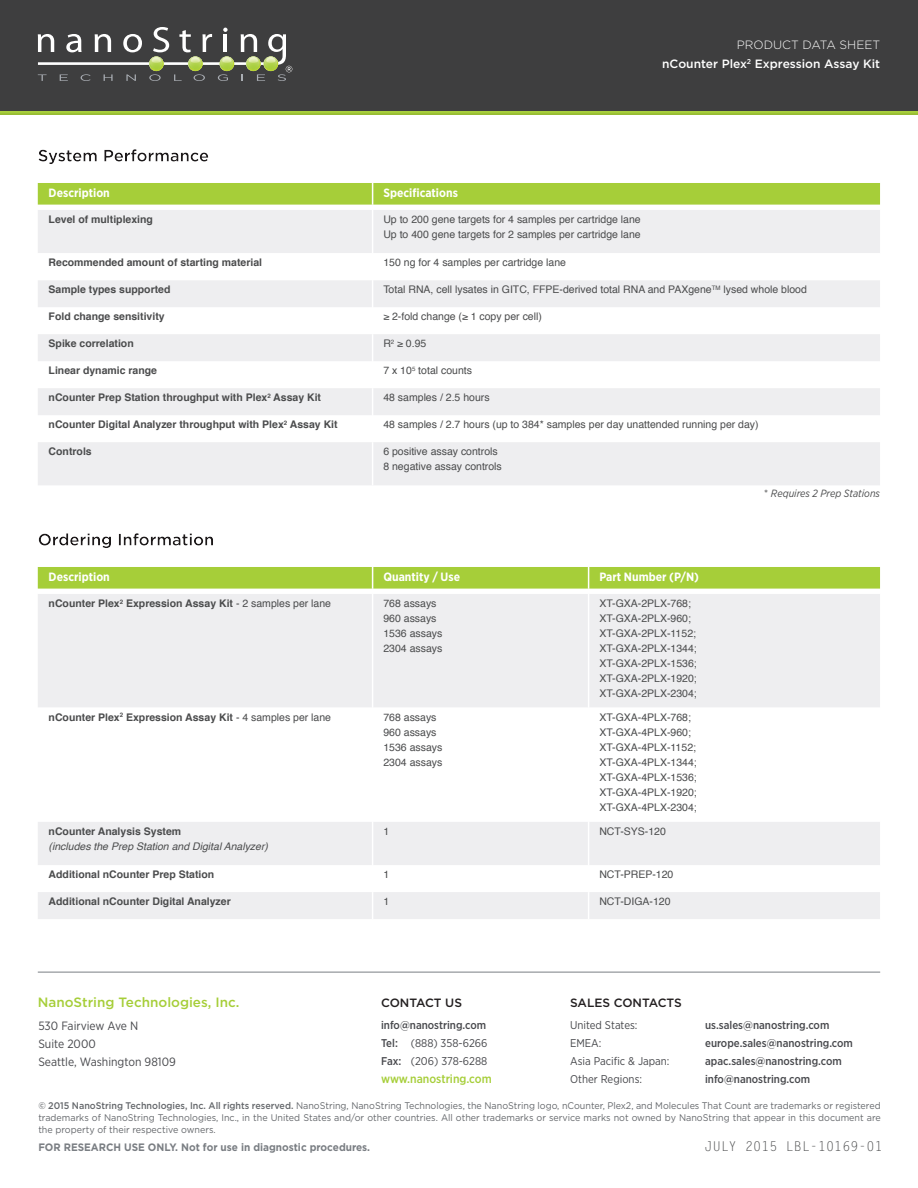
<style>
.page{position:relative;width:918px;height:1188px;background:#fff}
.page>*{position:absolute;margin:0;border:0;box-sizing:border-box;transform-origin:0 0}
.t1{font:500 13.5px "Gotham";color:#a6ce39}
.t2{font:13.5px "Letter Gothic Std";color:#4b4c4d}
.t3{font:700 12px "Gotham Narrow";color:#fff}
.t4{font:500 12px/19.5px "Gotham";color:#fff;text-align:right}
.t5{font:12px/18px "Gotham Narrow";color:#48494d}
.t6{font:500 12px "Gotham";color:#231f20}
.t7{font:500 12px "Gotham Narrow";color:#a6ce39}
.t8{font:500 11.25px "Gotham Narrow";color:#48494d}
.t9{font:11.25px "Gotham Narrow";color:#48494d}
.t10{font:700 10.8px "Gotham";color:#7a7e83;scale:.93 1}
.Cell_B_Text_2{font:10.5px "Helvetica";color:#4b4c4d}
.Cell_B_Text_1{font:700 10.5px "Helvetica";color:#4b4c4d}
.Cell_B_Text_1-2{font:italic 10.5px/15px "Helvetica";color:#4b4c4d}
.t11{font:italic 10.5px "Gotham Narrow";color:#4b4c4d}
.t12{font:9.6px/12px "Gotham";color:#64676b;text-align:justify;scale:.93 1}
.s1{font-weight:300}
.s2{font-style:normal}
.s3{font-weight:400}
.s4{font-weight:700;font-style:normal}
.s5{font-weight:500}
</style>
<div class="page">
<div style="left:0;top:0;width:918px;height:111px;background:#3e3e3f"></div>
<div style="left:0;top:111px;width:918px;height:6px;background:#231f20;opacity:.1"></div>
<svg style="left:38px;top:27px;width:254px;height:54px"></svg>
<hr style="left:38px;top:972px;width:842px;height:1px;background:#7a7e83">
<div style="left:38px;top:210px;width:842px;height:275px;background:#eeeef0"></div>
<div style="left:38px;top:183px;width:842px;height:22px;background:#a6ce39"></div>
<hr style="left:372px;top:210px;width:1px;height:43px;background:#fff">
<svg style="left:38px;top:253px;width:842px;height:189px"></svg>
<hr style="left:372px;top:442px;width:1px;height:43px;background:#fff">
<div style="left:38px;top:594px;width:842px;height:113px;background:#eeeef0"></div>
<svg style="left:38px;top:822px;width:842px;height:97px;fill:#eeeef0"></svg>
<hr style="left:372px;top:594px;width:1px;height:113px;background:#fff">
<hr style="left:372px;top:822px;width:1px;height:43px;background:#fff">
<svg style="left:372px;top:865px;width:1px;height:54px"></svg>
<div style="left:38px;top:567px;width:842px;height:22px;background:#a6ce39"></div>
<hr style="left:588px;top:594px;width:1px;height:113px;background:#fff">
<hr style="left:588px;top:822px;width:1px;height:43px;background:#fff">
<svg style="left:588px;top:865px;width:1px;height:54px"></svg>
<p class="t4" style="left:662px;top:34px;width:219px"><span class="s1">PRODUCT DATA SHEET<br></span>nCounter Plex<sup>2</sup> Expression Assay Kit</p>
<p class="t3" style="left:49px;top:185px;width:63px">Description</p>
<p class="t3" style="left:383px;top:185px;width:76px">Specifications</p>
<p class="Cell_B_Text_1" style="left:49px;top:211px;width:106px">Level of multiplexing</p>
<p class="Cell_B_Text_2" style="left:383px;top:211px;width:259px">Up to 200 gene targets for 4 samples per cartridge lane</p>
<p class="Cell_B_Text_2" style="left:383px;top:226px;width:259px">Up to 400 gene targets for 2 samples per cartridge lane</p>
<p class="Cell_B_Text_1" style="left:49px;top:254px;width:215px">Recommended amount of starting material</p>
<p class="Cell_B_Text_2" style="left:383px;top:255px;width:184px">150 ng for 4 samples per cartridge lane</p>
<p class="Cell_B_Text_1" style="left:49px;top:281px;width:123px">Sample types supported</p>
<p class="Cell_B_Text_2" style="left:383px;top:282px;width:425px">Total RNA, cell lysates in GITC, FFPE-derived total RNA and PAXgene<sup>TM</sup> lysed whole blood</p>
<p class="Cell_B_Text_1" style="left:49px;top:308px;width:118px">Fold change sensitivity</p>
<p class="Cell_B_Text_2" style="left:383px;top:309px;width:160px">≥ 2-fold change (≥ 1 copy per cell)</p>
<p class="Cell_B_Text_1" style="left:49px;top:335px;width:87px">Spike correlation</p>
<p class="Cell_B_Text_2" style="left:383px;top:336px;width:45px">R<sup>2</sup> ≥ 0.95</p>
<p class="Cell_B_Text_1" style="left:49px;top:362px;width:110px">Linear dynamic range</p>
<p class="Cell_B_Text_2" style="left:383px;top:363px;width:90px">7 x 10<sup>5</sup> total counts</p>
<p class="Cell_B_Text_1" style="left:49px;top:389px;width:274px">nCounter Prep Station throughput with Plex<sup>2</sup> Assay Kit</p>
<p class="Cell_B_Text_2" style="left:383px;top:390px;width:108px">48 samples / 2.5 hours</p>
<p class="Cell_B_Text_1" style="left:49px;top:416px;width:291px">nCounter Digital Analyzer throughput with Plex<sup>2</sup> Assay Kit</p>
<p class="Cell_B_Text_2" style="left:383px;top:417px;width:377px">48 samples / 2.7 hours (up to 384* samples per day unattended running per day)</p>
<p class="Cell_B_Text_1" style="left:49px;top:443px;width:45px">Controls</p>
<p class="Cell_B_Text_2" style="left:383px;top:444px;width:116px">6 positive assay controls</p>
<p class="Cell_B_Text_2" style="left:383px;top:459px;width:120px">8 negative assay controls</p>
<p class="t11" style="left:764px;top:487px;width:117px"><span class="s2">*</span> Requires 2 Prep Stations</p>
<p class="t3" style="left:49px;top:569px;width:63px">Description</p>
<p class="t3" style="left:383px;top:569px;width:78px">Quantity / Use</p>
<p class="t3" style="left:599px;top:569px;width:101px">Part Number (P/N)</p>
<p class="Cell_B_Text_1" style="left:49px;top:595px;width:284px">nCounter Plex<sup>2</sup> Expression Assay Kit <span class="s3">- 2 samples per lane</span></p>
<p class="Cell_B_Text_2" style="left:383px;top:595px;width:55px">768 assays</p>
<p class="Cell_B_Text_2" style="left:383px;top:610px;width:55px">960 assays</p>
<p class="Cell_B_Text_2" style="left:383px;top:625px;width:60px">1536 assays</p>
<p class="Cell_B_Text_2" style="left:383px;top:640px;width:60px">2304 assays</p>
<p class="Cell_B_Text_2" style="left:599px;top:595px;width:93px">XT-GXA-2PLX-768;</p>
<p class="Cell_B_Text_2" style="left:599px;top:610px;width:93px">XT-GXA-2PLX-960;</p>
<p class="Cell_B_Text_2" style="left:599px;top:625px;width:98px">XT-GXA-2PLX-1152;</p>
<p class="Cell_B_Text_2" style="left:599px;top:640px;width:99px">XT-GXA-2PLX-1344;</p>
<p class="Cell_B_Text_2" style="left:599px;top:655px;width:99px">XT-GXA-2PLX-1536;</p>
<p class="Cell_B_Text_2" style="left:599px;top:670px;width:99px">XT-GXA-2PLX-1920;</p>
<p class="Cell_B_Text_2" style="left:599px;top:685px;width:99px">XT-GXA-2PLX-2304;</p>
<p class="Cell_B_Text_1" style="left:49px;top:709px;width:284px">nCounter Plex<sup>2</sup> Expression Assay Kit <span class="s3">- 4 samples per lane</span></p>
<p class="Cell_B_Text_2" style="left:383px;top:709px;width:55px">768 assays</p>
<p class="Cell_B_Text_2" style="left:383px;top:724px;width:55px">960 assays</p>
<p class="Cell_B_Text_2" style="left:383px;top:739px;width:60px">1536 assays</p>
<p class="Cell_B_Text_2" style="left:383px;top:754px;width:60px">2304 assays</p>
<p class="Cell_B_Text_2" style="left:599px;top:709px;width:93px">XT-GXA-4PLX-768;</p>
<p class="Cell_B_Text_2" style="left:599px;top:724px;width:93px">XT-GXA-4PLX-960;</p>
<p class="Cell_B_Text_2" style="left:599px;top:739px;width:98px">XT-GXA-4PLX-1152;</p>
<p class="Cell_B_Text_2" style="left:599px;top:754px;width:99px">XT-GXA-4PLX-1344;</p>
<p class="Cell_B_Text_2" style="left:599px;top:769px;width:99px">XT-GXA-4PLX-1536;</p>
<p class="Cell_B_Text_2" style="left:599px;top:784px;width:99px">XT-GXA-4PLX-1920;</p>
<p class="Cell_B_Text_2" style="left:599px;top:799px;width:99px">XT-GXA-4PLX-2304;</p>
<p class="Cell_B_Text_1-2" style="left:49px;top:824px;width:221px"><span class="s4">nCounter Analysis System<br></span>(includes the Prep Station and Digital Analyzer)</p>
<p class="Cell_B_Text_2" style="left:383px;top:823px;width:7px">1</p>
<p class="Cell_B_Text_2" style="left:599px;top:823px;width:68px">NCT-SYS-120</p>
<p class="Cell_B_Text_1" style="left:49px;top:866px;width:167px">Additional nCounter Prep Station</p>
<p class="Cell_B_Text_2" style="left:383px;top:867px;width:7px">1</p>
<p class="Cell_B_Text_2" style="left:599px;top:867px;width:76px">NCT-PREP-120</p>
<p class="Cell_B_Text_1" style="left:49px;top:893px;width:184px">Additional nCounter Digital Analyzer</p>
<p class="Cell_B_Text_2" style="left:383px;top:894px;width:7px">1</p>
<p class="Cell_B_Text_2" style="left:599px;top:894px;width:73px">NCT-DIGA-120</p>
<p class="t1" style="left:38px;top:993px;width:203px">NanoString Technologies, Inc.</p>
<p class="t5" style="left:38px;top:1017px;width:139px">530 Fairview Ave N<br>Suite 2000<br>Seattle, Washington 98109</p>
<p class="t6" style="left:381px;top:995px;width:82px">CONTACT US</p>
<p class="t6" style="left:570px;top:995px;width:113px">SALES CONTACTS</p>
<p class="t8" style="left:381px;top:1018px;width:107px">info@nanostring.com</p>
<p class="t9" style="left:570px;top:1018px;width:69px">United States:</p>
<p class="t8" style="left:705px;top:1018px;width:126px">us.sales@nanostring.com</p>
<p class="t9" style="left:381px;top:1036px;width:108px"><span class="s5">Tel:</span> (888) 358-6266</p>
<p class="t9" style="left:570px;top:1036px;width:33px">EMEA:</p>
<p class="t8" style="left:705px;top:1036px;width:149px">europe.sales@nanostring.com</p>
<p class="t9" style="left:381px;top:1054px;width:108px"><span class="s5">Fax:</span> (206) 378-6288</p>
<p class="t9" style="left:570px;top:1054px;width:101px">Asia Pacific &amp; Japan:</p>
<p class="t8" style="left:705px;top:1054px;width:138px">apac.sales@nanostring.com</p>
<p class="t7" style="left:381px;top:1072px;width:112px">www.nanostring.com</p>
<p class="t9" style="left:570px;top:1072px;width:74px">Other Regions:</p>
<p class="t8" style="left:705px;top:1072px;width:107px">info@nanostring.com</p>
<p class="t12" style="left:38px;top:1099px;width:907px"><span class="s5">© 2015 NanoString Technologies, Inc. All rights reserved.</span> NanoString, NanoString Technologies, the NanoString logo, nCounter, Plex2, and Molecules That Count are trademarks or registered trademarks of NanoString Technologies, Inc., in the United States and/or other countries. All other trademarks or service marks not owned by NanoString that appear in this document are the property of their respective owners.</p>
<p class="t10" style="left:38px;top:1140px;width:358px">FOR RESEARCH USE ONLY. Not for use in diagnostic procedures.</p>
<p class="t2" style="left:705px;top:1139px;width:180px">JULY 2015 LBL-10169-01</p>
</div>
